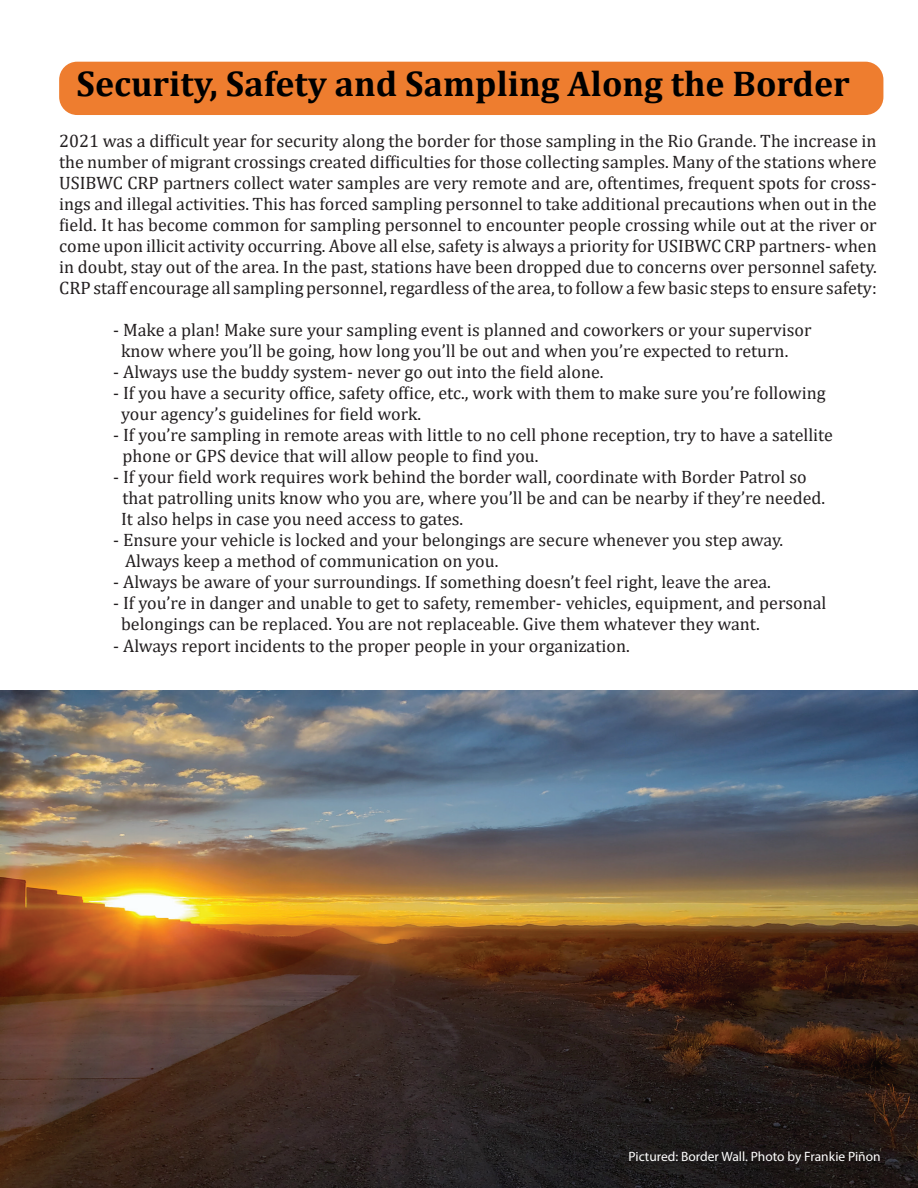
<style>
.page{position:relative;width:918px;height:1188px;background:#fff}
.page>*{position:absolute;margin:0;border:0;box-sizing:border-box;transform-origin:0 0}
.t1{font:700 36px "Cambria";color:#000}
.t2{font:18px/21px "Cambria";color:#231f20}
.t3{font:13.5px "Myriad Pro";color:#fff}
</style>
<div class="page">
<img style="left:0;top:690px;width:918px;height:498px">
<div style="left:59px;top:62px;width:824px;height:53px;background:#ee7d2f;border-radius:18px"></div>
<h1 class="t1" style="left:76px;top:59px;width:775px">Security, Safety and Sampling Along the Border</h1>
<p class="t2" style="left:59px;top:130px;width:819px;text-align:justify">2021 was a difficult year for security along the border for those sampling in the Rio Grande. The increase in the number of migrant crossings created difficulties for those collecting samples. Many of the stations where USIBWC CRP partners collect water samples are very remote and are, oftentimes, frequent spots for cross&shy;ings and illegal activities. This has forced sampling personnel to take additional precautions when out in the field. It has become common for sampling personnel to encounter people crossing while out at the river or come upon illicit activity occurring. Above all else, safety is always a priority for USIBWC CRP partners- when in doubt, stay out of the area. In the past, stations have been dropped due to concerns over personnel safety.<br>CRP staff encourage all sampling personnel, regardless of the area, to follow a few basic steps to ensure safety:</p>
<p class="t2" style="left:121px;top:319px;width:692px;text-indent:-8px">- Make a plan! Make sure your sampling event is planned and coworkers or your supervisor know where you’ll be going, how long you’ll be out and when you’re expected to return.</p>
<p class="t2" style="left:113px;top:361px;width:492px">- Always use the buddy system- never go out into the field alone.</p>
<p class="t2" style="left:121px;top:382px;width:706px;text-indent:-8px">- If you have a security office, safety office, etc., work with them to make sure you’re following your agency’s guidelines for field work.</p>
<p class="t2" style="left:123px;top:424px;width:712px;text-indent:-9px">- If you’re sampling in remote areas with little to no cell phone reception, try to have a satellite phone or GPS device that will allow people to find you.</p>
<p class="t2" style="left:121px;top:466px;width:706px;text-indent:-8px">- If your field work requires work behind the border wall, coordinate with Border Patrol so that patrolling units know who you are, where you’ll be and can be nearby if they’re needed.<br>It also helps in case you need access to gates.</p>
<p class="t2" style="left:125px;top:529px;width:660px;text-indent:-12px">- Ensure your vehicle is locked and your belongings are secure whenever you step away.<br>Always keep a method of communication on you.</p>
<p class="t2" style="left:113px;top:571px;width:659px">- Always be aware of your surroundings. If something doesn’t feel right, leave the area.</p>
<p class="t2" style="left:121px;top:592px;width:707px;text-indent:-8px">- If you’re in danger and unable to get to safety, remember- vehicles, equipment, and personal belongings can be replaced. You are not replaceable. Give them whatever they want.</p>
<p class="t2" style="left:113px;top:635px;width:518px">- Always report incidents to the proper people in your organization.</p>
<p class="t3" style="left:629px;top:1148px;width:254px">Pictured: Border Wall. Photo by Frankie Piñon</p>
</div>
